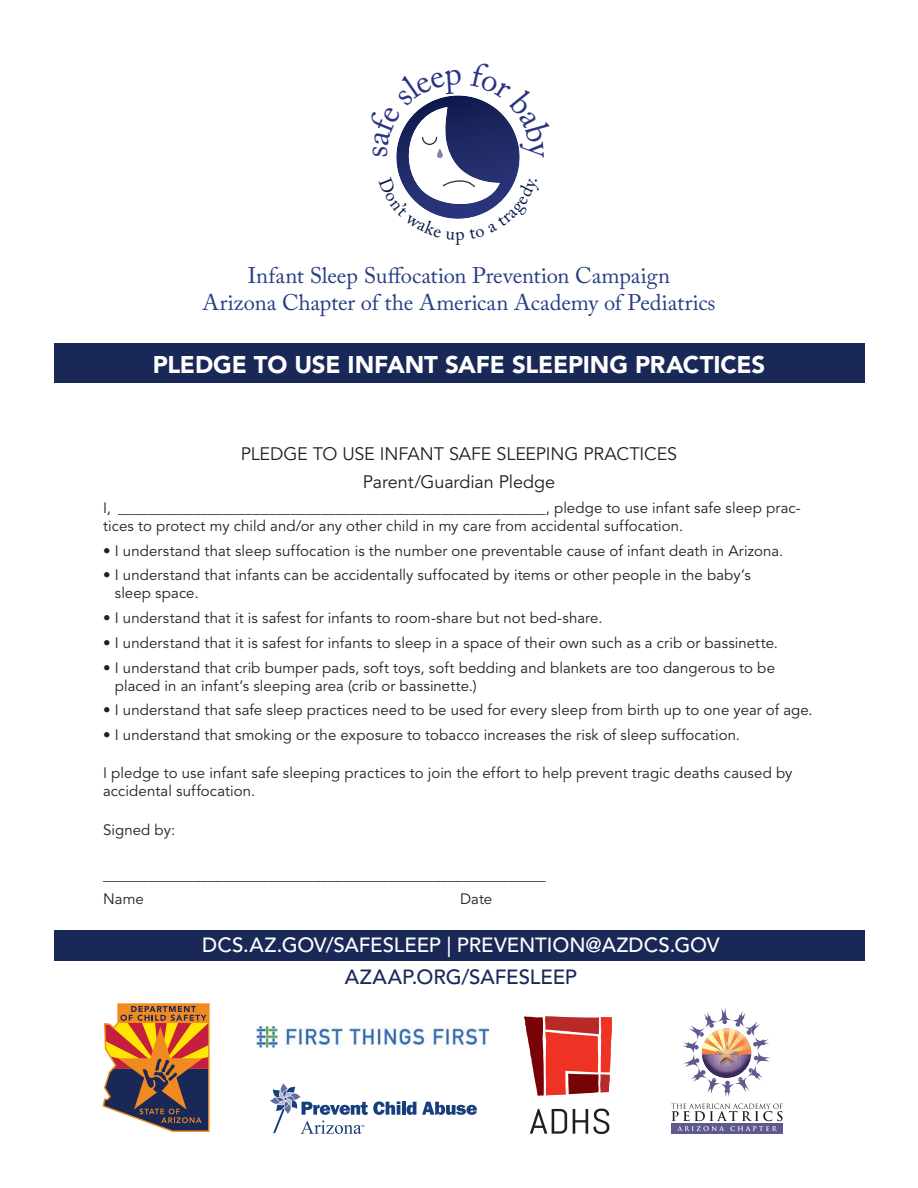
<style>
.page{position:relative;width:918px;height:1188px;background:#fff}
.page>*{position:absolute;margin:0;border:0;box-sizing:border-box;transform-origin:0 0}
.t1{font:900 24px "Avenir";letter-spacing:-.005em;color:#fff}
.t2{font:22.5px/27px "Adobe Caslon Pro";color:#283e83;text-align:center}
.t3{font:500 20.4px "Avenir";letter-spacing:-.005em;color:#fff}
.t4{font:500 20.4px "Avenir";letter-spacing:-.005em;color:#1a2858}
.t5{font:18px/28.3px "Avenir";letter-spacing:-.005em;color:#231f20;text-align:center}
.t6{font:15px/18px "Avenir";letter-spacing:.005em;color:#231f20}
</style>
<div class="page">
<div style="left:54px;top:343px;width:810px;height:40px;background:#1a2858"></div>
<div style="left:54px;top:930px;width:810px;height:30px;background:#1a2858"></div>
<svg style="left:103px;top:1003px;width:107px;height:129px;background:#a3714d"></svg>
<svg style="left:682px;top:1008px;width:88px;height:89px"></svg>
<div style="left:672px;top:1123px;width:111px;height:11px;background:#5f5991"></div>
<svg style="left:671px;top:1104px;width:112px;height:27px"></svg>
<img style="left:256px;top:1026px;width:233px;height:21px">
<hr style="left:402px;top:1102px;width:4px;height:13px;background:#173f7d">
<svg style="left:407px;top:1102px;width:9px;height:13px"></svg>
<svg style="left:422px;top:1102px;width:55px;height:13px"></svg>
<svg style="left:270px;top:1083px;width:130px;height:51px"></svg>
<svg style="left:530px;top:1109px;width:37px;height:25px"></svg>
<svg style="left:573px;top:1109px;width:36px;height:25px"></svg>
<svg style="left:524px;top:1016px;width:88px;height:80px"></svg>
<svg style="left:396px;top:95px;width:124px;height:124px"></svg>
<h2 class="t2" style="left:202px;top:265px;width:515px">Infant Sleep Suffocation Prevention Campaign<br>Arizona Chapter of the American Academy of Pediatrics</h2>
<h1 class="t1" style="left:153px;top:355px;width:614px">PLEDGE TO USE INFANT SAFE SLEEPING PRACTICES</h1>
<p class="t5" style="left:241px;top:441px;width:438px">PLEDGE TO USE INFANT SAFE SLEEPING PRACTICES<br>Parent/Guardian Pledge</p>
<p class="t6" style="left:103px;top:500px;width:699px">I, _________________________________________________________, pledge to use infant safe sleep prac&shy;tices to protect my child and/or any other child in my care from accidental suffocation.</p>
<p class="t6" style="left:103px;top:543px;width:682px">• I understand that sleep suffocation is the number one preventable cause of infant death in Arizona.</p>
<p class="t6" style="left:115px;top:568px;width:637px;text-indent:-12px">• I understand that infants can be accidentally suffocated by items or other people in the baby’s sleep space.</p>
<p class="t6" style="left:103px;top:611px;width:501px">• I understand that it is safest for infants to room-share but not bed-share.</p>
<p class="t6" style="left:103px;top:635px;width:676px">• I understand that it is safest for infants to sleep in a space of their own such as a crib or bassinette.</p>
<p class="t6" style="left:115px;top:660px;width:662px;text-indent:-12px">• I understand that crib bumper pads, soft toys, soft bedding and blankets are too dangerous to be placed in an infant’s sleeping area (crib or bassinette.)</p>
<p class="t6" style="left:103px;top:703px;width:711px">• I understand that safe sleep practices need to be used for every sleep from birth up to one year of age.</p>
<p class="t6" style="left:103px;top:728px;width:638px">• I understand that smoking or the exposure to tobacco increases the risk of sleep suffocation.</p>
<p class="t6" style="left:103px;top:766px;width:691px">I pledge to use infant safe sleeping practices to join the effort to help prevent tragic deaths caused by accidental suffocation.</p>
<p class="t6" style="left:103px;top:822px;width:74px">Signed by:</p>
<p class="t6" style="left:103px;top:864px;width:444px;line-height:24.8px">___________________________________________________________<br>Name</p>
<p class="t6" style="left:460px;top:892px;width:34px">Date</p>
<h3 class="t3" style="left:202px;top:937px;width:519px">DCS.AZ.GOV/SAFESLEEP | PREVENTION@AZDCS.GOV</h3>
<h3 class="t4" style="left:345px;top:968px;width:234px">AZAAP.ORG/SAFESLEEP</h3>
</div>
